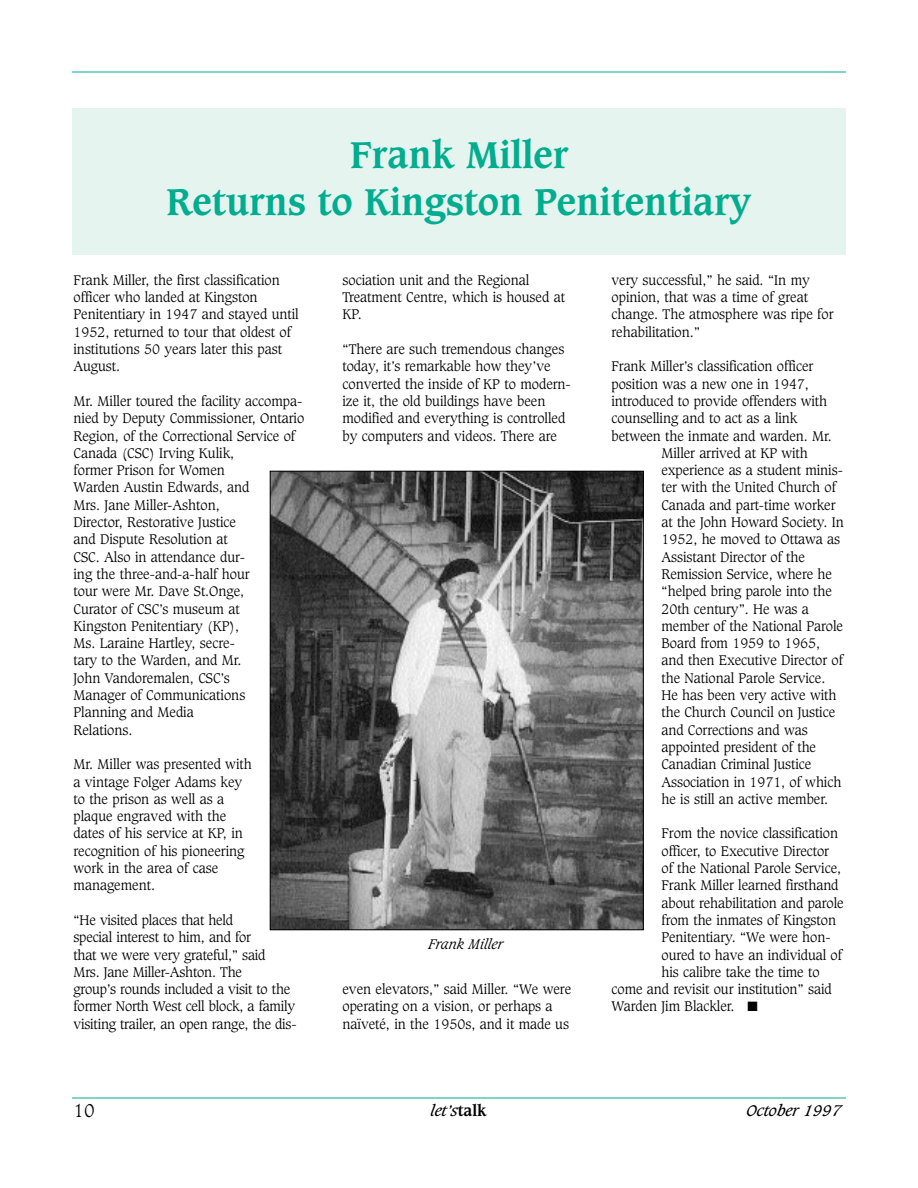
<style>
.page{position:relative;width:918px;height:1188px;background:#fff}
.page>*{position:absolute;margin:0;border:0;box-sizing:border-box;transform-origin:0 0}
.t1{font:700 36px/46.8px "Caxton";color:#00ad8e;text-align:center}
.t2{font:300 18px "Caxton";color:#000}
.t3{font:italic 15px "Caxton";color:#000}
.t4{font:300 13.5px/17.2px "Caxton";color:#000}
.t5{font:italic 300 13.5px "Caxton";color:#000}
.s1{font-weight:700;font-style:normal}
</style>
<div class="page">
<hr style="left:72px;top:1098px;width:774px;height:1px;background:#00ad8e">
<hr style="left:72px;top:72px;width:774px;height:1px;background:#00ad8e">
<div style="left:72px;top:108px;width:774px;height:147px;background:#e6f4f0"></div>
<img style="left:272px;top:473px;width:369px;height:455px">
<h1 class="t1" style="left:166px;top:135px;width:587px">Frank Miller<br>Returns to Kingston Penitentiary</h1>
<p class="t4" style="left:74px;top:272px;width:227px">Frank Miller, the first classification officer who landed at Kingston<br>Penitentiary in 1947 and stayed until<br>1952, returned to tour that oldest of institutions 50 years later this past<br>August.</p>
<p class="t4" style="left:74px;top:393px;width:232px">Mr. Miller toured the facility accompa&shy;nied by Deputy Commissioner, Ontario<br>Region, of the Correctional Service of<br>Canada (CSC) Irving Kulik,<br>former Prison for Women<br>Warden Austin Edwards, and<br>Mrs. Jane Miller-Ashton,<br>Director, Restorative Justice<br>and Dispute Resolution at<br>CSC. Also in attendance dur-<br>ing the three-and-a-half hour<br>tour were Mr. Dave St.Onge,<br>Curator of CSC’s museum at<br>Kingston Penitentiary (KP),<br>Ms. Laraine Hartley, secre-<br>tary to the Warden, and Mr.<br>John Vandoremalen, CSC’s<br>Manager of Communications<br>Planning and Media<br>Relations.</p>
<p class="t4" style="left:74px;top:757px;width:180px">Mr. Miller was presented with a vintage Folger Adams key to the prison as well as a plaque engraved with the dates of his service at KP, in recognition of his pioneering work in the area of case management.</p>
<p class="t4" style="left:74px;top:912px;width:225px">“He visited places that held<br>special interest to him, and for<br>that we were very grateful,” said<br>Mrs. Jane Miller-Ashton. The<br>group’s rounds included a visit to the former North West cell block, a family visiting trailer, an open range, the dis-</p>
<p class="t4" style="left:342px;top:272px;width:224px">sociation unit and the Regional<br>Treatment Centre, which is housed at<br>KP.</p>
<p class="t4" style="left:342px;top:342px;width:230px">“There are such tremendous changes today, it’s remarkable how they’ve converted the inside of KP to modern&shy;ize it, the old buildings have been modified and everything is controlled by computers and videos. There are</p>
<p class="t5" style="left:428px;top:938px;width:76px">Frank Miller</p>
<p class="t4" style="left:342px;top:982px;width:230px">even elevators,” said Miller. “We were operating on a vision, or perhaps a naïveté, in the 1950s, and it made us</p>
<p class="t4" style="left:612px;top:272px;width:223px">very successful,” he said. “In my opinion, that was a time of great change. The atmosphere was ripe for rehabilitation.”</p>
<p class="t4" style="left:612px;top:359px;width:203px">Frank Miller’s classification officer</p>
<p class="t4" style="left:612px;top:376px;width:199px">position was a new one in 1947,</p>
<p class="t4" style="left:612px;top:393px;width:217px">introduced to provide offenders with</p>
<p class="t4" style="left:612px;top:411px;width:187px">counselling and to act as a link</p>
<p class="t4" style="left:612px;top:428px;width:222px">between the inmate and warden. Mr.</p>
<p class="t4" style="left:662px;top:445px;width:148px">Miller arrived at KP with</p>
<p class="t4" style="left:662px;top:463px;width:183px">experience as a student minis-</p>
<p class="t4" style="left:662px;top:480px;width:176px">ter with the United Church of</p>
<p class="t4" style="left:662px;top:497px;width:175px">Canada and part-time worker</p>
<p class="t4" style="left:662px;top:515px;width:184px">at the John Howard Society. In</p>
<p class="t4" style="left:662px;top:532px;width:180px">1952, he moved to Ottawa as</p>
<p class="t4" style="left:662px;top:549px;width:145px">Assistant Director of the</p>
<p class="t4" style="left:662px;top:566px;width:172px">Remission Service, where he</p>
<p class="t4" style="left:662px;top:584px;width:172px">“helped bring parole into the</p>
<p class="t4" style="left:662px;top:601px;width:149px">20th century”. He was a</p>
<p class="t4" style="left:662px;top:618px;width:183px">member of the National Parole</p>
<p class="t4" style="left:662px;top:636px;width:160px">Board from 1959 to 1965,</p>
<p class="t4" style="left:662px;top:653px;width:183px">and then Executive Director of</p>
<p class="t4" style="left:662px;top:670px;width:165px">the National Parole Service.</p>
<p class="t4" style="left:662px;top:688px;width:176px">He has been very active with</p>
<p class="t4" style="left:662px;top:705px;width:175px">the Church Council on Justice</p>
<p class="t4" style="left:662px;top:722px;width:148px">and Corrections and was</p>
<p class="t4" style="left:662px;top:739px;width:156px">appointed president of the</p>
<p class="t4" style="left:662px;top:757px;width:151px">Canadian Criminal Justice</p>
<p class="t4" style="left:662px;top:774px;width:181px">Association in 1971, of which</p>
<p class="t4" style="left:662px;top:791px;width:168px">he is still an active member.</p>
<p class="t4" style="left:662px;top:826px;width:178px">From the novice classification</p>
<p class="t4" style="left:662px;top:843px;width:169px">officer, to Executive Director</p>
<p class="t4" style="left:662px;top:861px;width:181px">of the National Parole Service,</p>
<p class="t4" style="left:662px;top:878px;width:179px">Frank Miller learned firsthand</p>
<p class="t4" style="left:662px;top:895px;width:184px">about rehabilitation and parole</p>
<p class="t4" style="left:662px;top:912px;width:176px">from the inmates of Kingston</p>
<p class="t4" style="left:662px;top:930px;width:171px">Penitentiary. “We were hon-</p>
<p class="t4" style="left:662px;top:947px;width:182px">oured to have an individual of</p>
<p class="t4" style="left:662px;top:964px;width:160px">his calibre take the time to</p>
<p class="t4" style="left:612px;top:982px;width:222px">come and revisit our institution” said</p>
<p class="t4" style="left:612px;top:999px;width:148px">Warden Jim Blackler. ■</p>
<h2 class="t2" style="left:74px;top:1102px;width:23px">10</h2>
<p class="t3" style="left:430px;top:1104px;width:58px">let’s<span class="s1">talk</span></p>
<p class="t3" style="left:746px;top:1104px;width:96px">October 1997</p>
</div>
